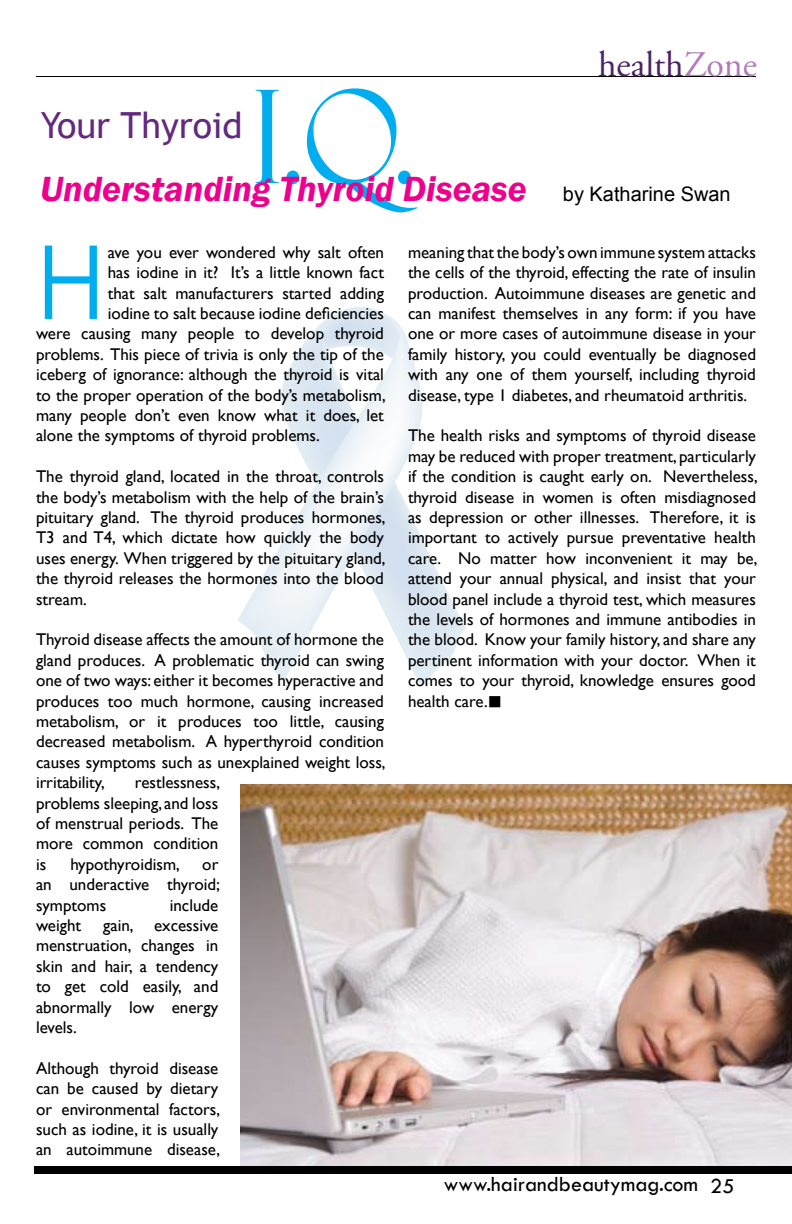
<style>
.page{position:relative;width:792px;height:1224px;background:#fff}
.page>*{position:absolute;margin:0;border:0;box-sizing:border-box;transform-origin:0 0}
.t1{font:129.6px "Felix Titling";color:#00adef;scale:.93 1}
.t2{font:102.2px "Century Gothic";color:#00adef}
.t3{font:italic 600 36px "Franklin Gothic";color:#ec008c}
.t4{font:36px "Trebuchet MS";color:#63297e}
.t5{font:36px "Adobe Garamond Pro";color:#4a2361}
.t6{font:500 22px "Tw Cen";color:#000}
.t7{font:17px/20.4px "Gill Sans";color:#000;text-align:justify}
.s1{color:#b07cb6}
.s2{font-family:"Arial";font-weight:400;font-style:normal;font-size:20px;color:#000}
</style>
<div class="page">
<img style="left:240px;top:784px;width:552px;height:382px">
<svg style="left:348px;top:307px;width:118px;height:379px"></svg>
<svg style="left:238px;top:309px;width:184px;height:372px"></svg>
<hr style="left:36px;top:76px;width:720px;height:1px;background:#000">
<div style="left:34px;top:1166px;width:758px;height:8px;background:#000"></div>
<h3 class="t5" style="left:598px;top:43px;width:161px">health<span class="s1">Zone</span></h3>
<h1 class="t1" style="left:252px;top:63px;width:177px">I.Q.</h1>
<h3 class="t4" style="left:41px;top:104px;width:203px">Your Thyroid</h3>
<h3 class="t3" style="left:40px;top:166px;width:692px">Understanding Thyroid Disease <span class="s2">by Katharine Swan</span></h3>
<h2 class="t2" style="left:36px;top:211px;width:71px">H</h2>
<p class="t7" style="left:108px;top:242px;width:278px">ave you ever wondered why salt often</p>
<p class="t7" style="left:108px;top:263px;width:278px">has iodine in it? It’s a little known fact</p>
<p class="t7" style="left:108px;top:283px;width:278px">that salt manufacturers started adding</p>
<p class="t7" style="left:108px;top:303px;width:278px">iodine to salt because iodine deficiencies</p>
<p class="t7" style="left:36px;top:324px;width:349px">were causing many people to develop thyroid</p>
<p class="t7" style="left:36px;top:344px;width:349px">problems. This piece of trivia is only the tip of the</p>
<p class="t7" style="left:36px;top:365px;width:350px">iceberg of ignorance: although the thyroid is vital</p>
<p class="t7" style="left:36px;top:385px;width:351px">to the proper operation of the body’s metabolism,</p>
<p class="t7" style="left:36px;top:405px;width:349px">many people don’t even know what it does, let</p>
<p class="t7" style="left:36px;top:426px;width:285px">alone the symptoms of thyroid problems.</p>
<p class="t7" style="left:36px;top:467px;width:351px">The thyroid gland, located in the throat, controls the body’s metabolism with the help of the brain’s pituitary gland. The thyroid produces hormones, T3 and T4, which dictate how quickly the body uses energy. When triggered by the pituitary gland, the thyroid releases the hormones into the blood stream.</p>
<p class="t7" style="left:36px;top:630px;width:351px">Thyroid disease affects the amount of hormone the gland produces. A problematic thyroid can swing one of two ways: either it becomes hyperactive and produces too much hormone, causing increased metabolism, or it produces too little, causing decreased metabolism. A hyperthyroid condition causes symptoms such as unexplained weight loss, irritability,</p>
<p class="t7" style="left:36px;top:773px;width:186px;text-indent:99px">restlessness, problems sleeping, and loss of menstrual periods. The more common condition is</p>
<p class="t7" style="left:70px;top:854px;width:111px">hypothyroidism,</p>
<p class="t7" style="left:36px;top:854px;width:186px;text-indent:166px">or an underactive thyroid; symptoms</p>
<p class="t7" style="left:170px;top:895px;width:50px">include</p>
<p class="t7" style="left:36px;top:915px;width:47px">weight</p>
<p class="t7" style="left:36px;top:915px;width:184px;text-indent:67px">gain, excessive menstruation, changes in skin and hair, a tendency to get cold easily, and abnormally low energy levels.</p>
<p class="t7" style="left:36px;top:1058px;width:186px">Although thyroid disease can be caused by dietary or environmental factors, such as iodine, it is usually an autoimmune disease,</p>
<p class="t7" style="left:408px;top:242px;width:350px">meaning that the body’s own immune system attacks the cells of the thyroid, effecting the rate of insulin production. Autoimmune diseases are genetic and can manifest themselves in any form: if you have one or more cases of autoimmune disease in your family history, you could eventually be diagnosed with any one of them yourself, including thyroid disease, type 1 diabetes, and rheumatoid arthritis.</p>
<p class="t7" style="left:408px;top:426px;width:351px">The health risks and symptoms of thyroid disease may be reduced with proper treatment, particularly if the condition is caught early on. Nevertheless, thyroid disease in women is often misdiagnosed as depression or other illnesses. Therefore, it is important to actively pursue preventative health care. No matter how inconvenient it may be, attend your annual physical, and insist that your blood panel include a thyroid test, which measures the levels of hormones and immune antibodies in the blood. Know your family history, and share any pertinent information with your doctor. When it comes to your thyroid, knowledge ensures good health care.</p>
<p class="t6" style="left:444px;top:1171px;width:292px">www.hairandbeautymag.com 25</p>
</div>
